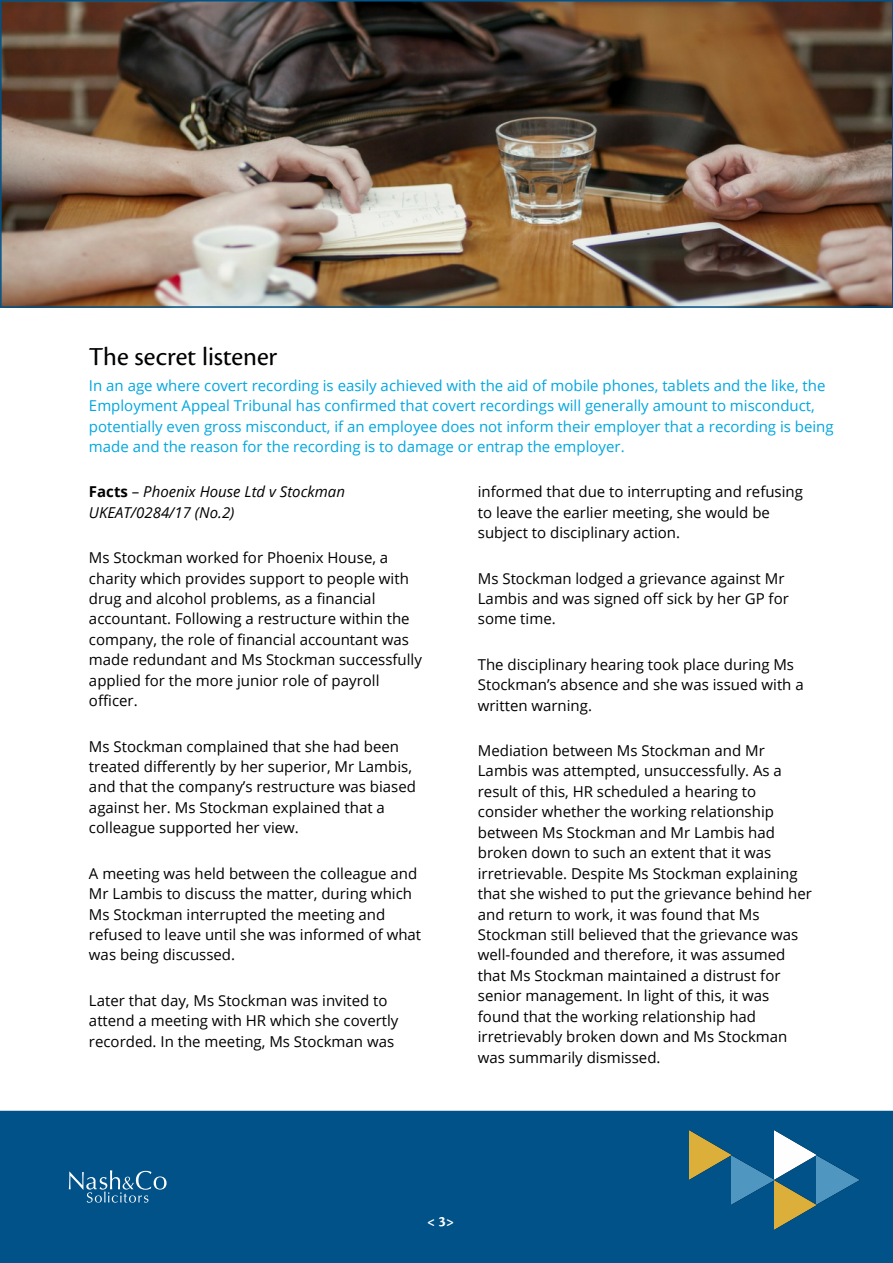
<style>
.page{position:relative;width:893px;height:1263px;background:#fff}
.page>*{position:absolute;margin:0;border:0;box-sizing:border-box;transform-origin:0 0}
.t1{font:27px "Cronos Pro";letter-spacing:-.005em;color:#000}
.t2{font:15px/20.4px "Open Sans";color:#000}
.t3{font:15px/20.4px "Open Sans";color:#00a7e0}
.t4{font:italic 15px/20.4px "Open Sans";color:#000}
.t5{font:15px "Cronos Pro Bold Subh";color:#fff}
.s1{font-weight:700;font-style:normal}
.s2{font-style:normal}
</style>
<div class="page">
<div style="left:0;top:1111px;width:893px;height:152px;background:#005289"></div>
<img style="left:732px;top:1155px;width:42px;height:49px">
<img style="left:689px;top:1131px;width:43px;height:49px">
<img style="left:774px;top:1131px;width:43px;height:98px">
<img style="left:817px;top:1155px;width:42px;height:49px">
<svg style="left:69px;top:1170px;width:98px;height:33px;background:#296e9c"></svg>
<img style="left:3px;top:3px;width:887px;height:302px">
<div style="left:0;top:0;width:893px;height:308px;border:2px solid #005289"></div>
<h1 class="t1" style="left:89px;top:344px;width:190px">The secret listener</h1>
<p class="t3" style="left:89px;top:377px;width:746px">In an age where covert recording is easily achieved with the aid of mobile phones, tablets and the like, the Employment Appeal Tribunal has confirmed that covert recordings will generally amount to misconduct, potentially even gross misconduct, if an employee does not inform their employer that a recording is being made and the reason for the recording is to damage or entrap the employer.</p>
<p class="t4" style="left:89px;top:483px;width:258px"><span class="s1">Facts</span> <span class="s2">–</span> Phoenix House Ltd v Stockman<br>UKEAT/0284/17 (No.2)</p>
<p class="t2" style="left:89px;top:549px;width:334px">Ms Stockman worked for Phoenix House, a charity which provides support to people with drug and alcohol problems, as a financial accountant. Following a restructure within the company, the role of financial accountant was made redundant and Ms Stockman successfully applied for the more junior role of payroll officer.</p>
<p class="t2" style="left:89px;top:737px;width:329px">Ms Stockman complained that she had been treated differently by her superior, Mr Lambis, and that the company’s restructure was biased against her. Ms Stockman explained that a colleague supported her view.</p>
<p class="t2" style="left:89px;top:864px;width:334px">A meeting was held between the colleague and Mr Lambis to discuss the matter, during which Ms Stockman interrupted the meeting and refused to leave until she was informed of what was being discussed.</p>
<p class="t2" style="left:89px;top:992px;width:311px">Later that day, Ms Stockman was invited to attend a meeting with HR which she covertly recorded. In the meeting, Ms Stockman was</p>
<p class="t2" style="left:478px;top:483px;width:327px">informed that due to interrupting and refusing to leave the earlier meeting, she would be subject to disciplinary action.</p>
<p class="t2" style="left:478px;top:569px;width:313px">Ms Stockman lodged a grievance against Mr<br>Lambis and was signed off sick by her GP for some time.</p>
<p class="t2" style="left:478px;top:656px;width:327px">The disciplinary hearing took place during Ms<br>Stockman’s absence and she was issued with a written warning.</p>
<p class="t2" style="left:478px;top:742px;width:336px">Mediation between Ms Stockman and Mr Lambis was attempted, unsuccessfully. As a result of this, HR scheduled a hearing to consider whether the working relationship between Ms Stockman and Mr Lambis had broken down to such an extent that it was irretrievable. Despite Ms Stockman explaining that she wished to put the grievance behind her and return to work, it was found that Ms Stockman still believed that the grievance was well-founded and therefore, it was assumed that Ms Stockman maintained a distrust for senior management. In light of this, it was found that the working relationship had irretrievably broken down and Ms Stockman was summarily dismissed.</p>
<p class="t5" style="left:427px;top:1215px;width:29px">&lt; 3&gt;</p>
</div>
